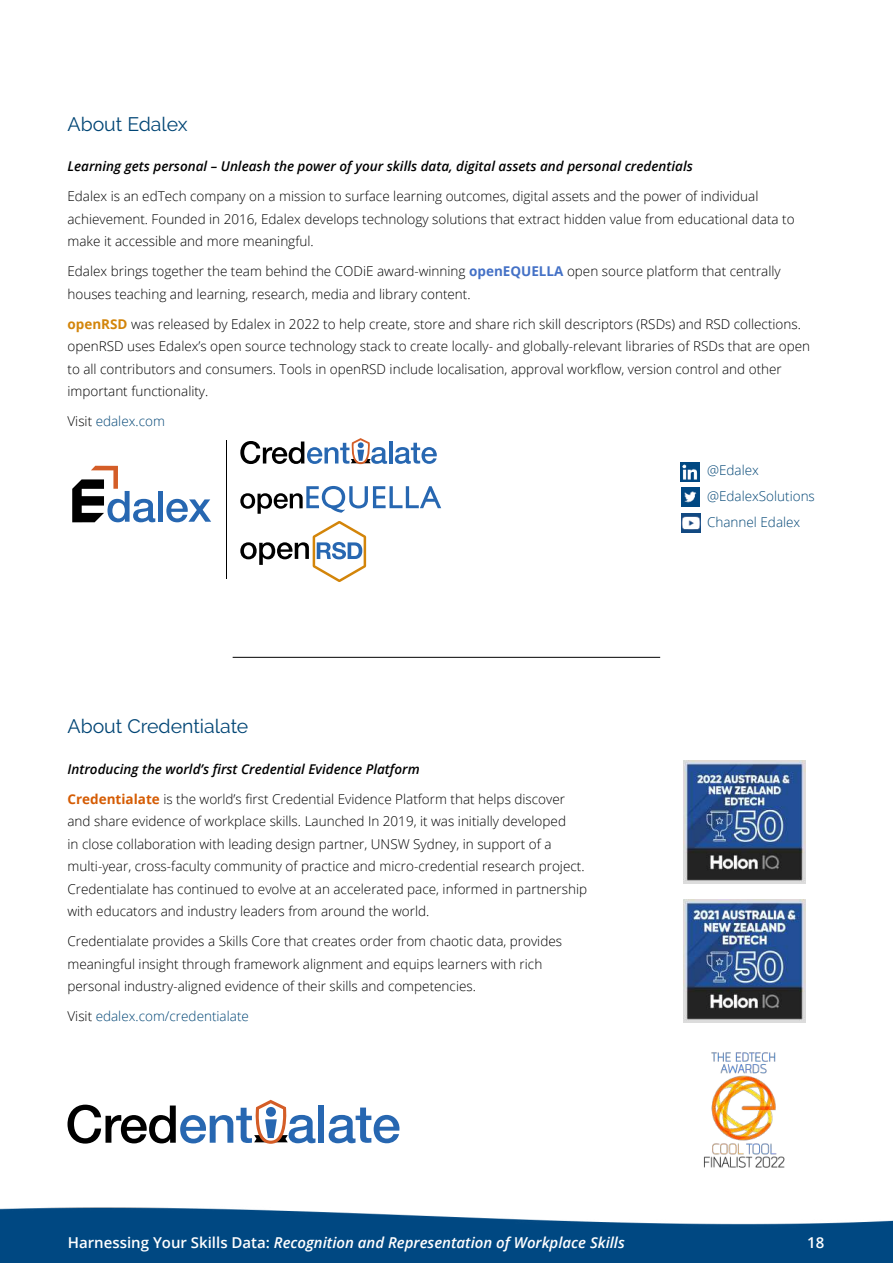
<style>
.page{position:relative;width:893px;height:1263px;background:#fff}
.page>*{position:absolute;margin:0;border:0;box-sizing:border-box;transform-origin:0 0}
.t1{font:19.5px "Raleway";color:#004575}
.t2{font:italic 600 15px "Open Sans";color:#fff}
.t3{font:600 15px "Open Sans";color:#fff}
.t4{font:300 13.5px/22.5px "Open Sans";color:#000}
.t5{font:italic 600 13.5px "Open Sans";color:#000}
.t6{font:300 13.5px "Open Sans";color:#004575}
.s1{font-weight:700;color:#4471c6}
.s2{font-weight:700;color:#d3850a}
.s3{color:#000}
.s4{font-weight:700;color:#d55c04}
.s5{font-style:normal}
</style>
<div class="page">
<img style="left:0;top:1207px;width:893px;height:56px">
<img style="left:680px;top:463px;width:19px;height:19px">
<img style="left:681px;top:488px;width:18px;height:18px">
<img style="left:681px;top:514px;width:19px;height:19px">
<hr style="left:226px;top:441px;width:1px;height:138px;background:#000">
<div style="left:158px;top:491px;width:5px;height:31px;background:#2767b1"></div>
<svg style="left:166px;top:499px;width:45px;height:23px"></svg>
<svg style="left:72px;top:466px;width:83px;height:56px"></svg>
<hr style="left:389px;top:441px;width:3px;height:22px;background:#2767b1">
<svg style="left:395px;top:443px;width:42px;height:21px"></svg>
<svg style="left:240px;top:438px;width:147px;height:26px"></svg>
<svg style="left:240px;top:486px;width:201px;height:28px"></svg>
<svg style="left:240px;top:521px;width:126px;height:61px"></svg>
<hr style="left:233px;top:657px;width:427px;height:1px;background:#000">
<img style="left:703px;top:1052px;width:82px;height:116px">
<div style="left:318px;top:1105px;width:6px;height:37px;background:#2767b1"></div>
<svg style="left:329px;top:1107px;width:70px;height:36px"></svg>
<svg style="left:68px;top:1100px;width:247px;height:44px"></svg>
<img style="left:683px;top:760px;width:122px;height:123px">
<img style="left:683px;top:899px;width:122px;height:124px">
<h1 class="t1" style="left:68px;top:116px;width:122px">About Edalex</h1>
<p class="t5" style="left:68px;top:161px;width:627px">Learning gets personal – Unleash the power of your skills data, digital assets and personal credentials</p>
<p class="t4" style="left:68px;top:185px;width:729px">Edalex is an edTech company on a mission to surface learning outcomes, digital assets and the power of individual achievement. Founded in 2016, Edalex develops technology solutions that extract hidden value from educational data to make it accessible and more meaningful.</p>
<p class="t4" style="left:68px;top:260px;width:715px">Edalex brings together the team behind the CODiE award-winning <span class="s1">openEQUELLA</span> open source platform that centrally houses teaching and learning, research, media and library content.</p>
<p class="t4" style="left:68px;top:312px;width:744px"><span class="s2">openRSD</span> was released by Edalex in 2022 to help create, store and share rich skill descriptors (RSDs) and RSD collections. openRSD uses Edalex’s open source technology stack to create locally- and globally-relevant libraries of RSDs that are open to all contributors and consumers. Tools in openRSD include localisation, approval work昀氀ow, version control and other important functionality.</p>
<p class="t6" style="left:68px;top:412px;width:99px"><span class="s3">Visit</span> edalex.com</p>
<p class="t6" style="left:707px;top:461px;width:53px">@Edalex</p>
<p class="t6" style="left:707px;top:487px;width:109px">@EdalexSolutions</p>
<h1 class="t1" style="left:68px;top:719px;width:182px">About Credentialate</h1>
<p class="t5" style="left:68px;top:759px;width:354px">Introducing the world’s 昀椀rst Credential Evidence Platform</p>
<p class="t4" style="left:67px;top:787px;width:521px"><span class="s4">Credentialate</span> is the world’s 昀椀rst Credential Evidence Platform that helps discover and share evidence of workplace skills. Launched In 2019, it was initially developed<br>in close collaboration with leading design partner, UNSW Sydney, in support of a multi-year, cross-faculty community of practice and micro-credential research project.<br>Credentialate has continued to evolve at an accelerated pace, informed in partnership with educators and industry leaders from around the world.</p>
<p class="t4" style="left:67px;top:930px;width:496px">Credentialate provides a Skills Core that creates order from chaotic data, provides meaningful insight through framework alignment and equips learners with rich personal industry-aligned evidence of their skills and competencies.</p>
<p class="t6" style="left:67px;top:1007px;width:183px"><span class="s3">Visit</span> edalex.com/credentialate</p>
<p class="t6" style="left:707px;top:513px;width:95px">Channel Edalex</p>
<p class="t2" style="left:68px;top:1236px;width:558px"><span class="s5">Harnessing Your Skills Data:</span> Recognition and Representation of Workplace Skills</p>
<p class="t3" style="left:807px;top:1234px;width:19px">18</p>
</div>
